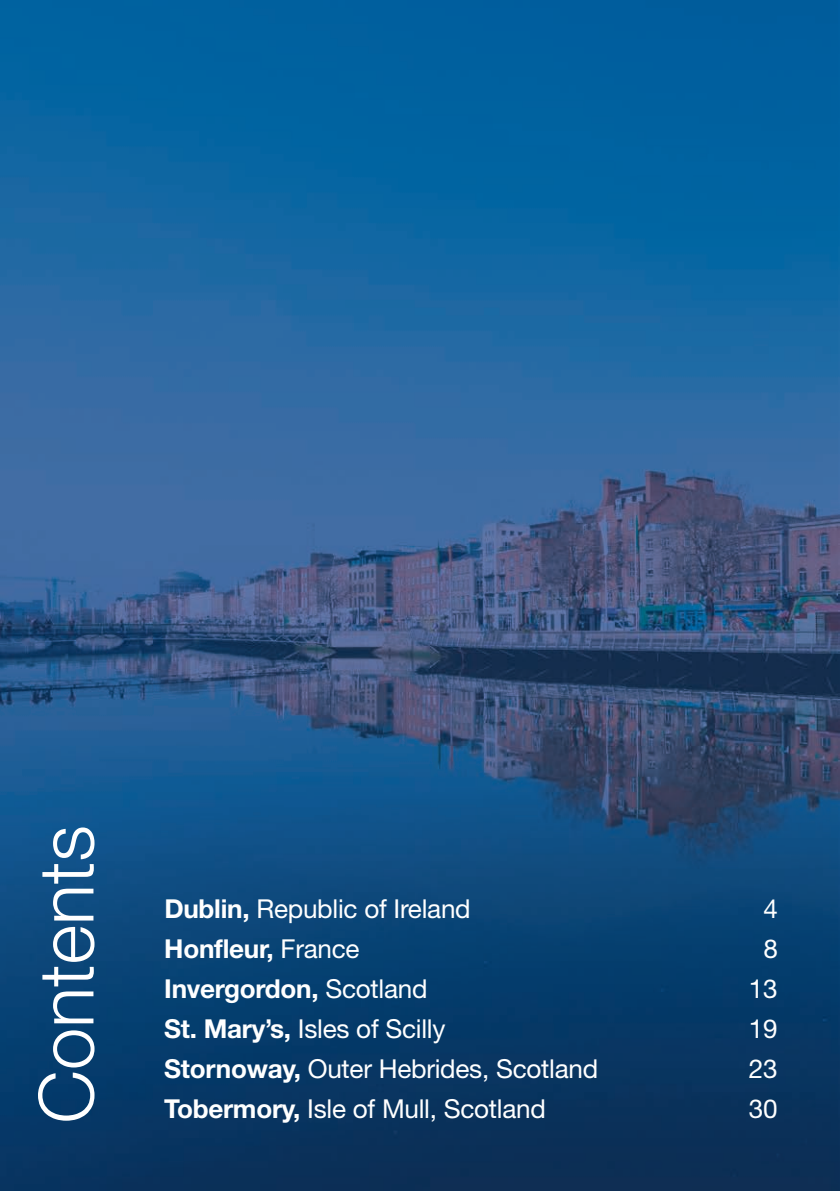
<style>
.page{position:relative;width:840px;height:1191px;background:#fff}
.page>*{position:absolute;margin:0;border:0;box-sizing:border-box;transform-origin:0 0}
.t1{font:300 76px "Helvetica Neue";color:#fff}
.t2{font:26px "Helvetica Neue";letter-spacing:-.01em;color:#fff}
.t3{font:700 26px "Helvetica Neue";letter-spacing:-.01em;color:#fff}
.s1{font-weight:700}
.s2{font-weight:400}
</style>
<div class="page">
<img style="left:0;top:0;width:839px;height:1191px">
<h1 class="t1" style="left:20px;top:1123px;width:300px;rotate:-90deg">Contents</h1>
<p class="t2" style="left:164px;top:893px;width:308px"><span class="s1">Dublin,</span> Republic of Ireland</p>
<p class="t2" style="left:763px;top:893px;width:16px">4</p>
<p class="t3" style="left:164px;top:932px;width:197px">Honfleur, <span class="s2">France</span></p>
<p class="t2" style="left:762px;top:933px;width:16px">8</p>
<p class="t3" style="left:164px;top:972px;width:265px">Invergordon, <span class="s2">Scotland</span></p>
<p class="t2" style="left:748px;top:973px;width:30px">13</p>
<p class="t2" style="left:164px;top:1013px;width:282px"><span class="s1">St. Mary’s,</span> Isles of Scilly</p>
<p class="t2" style="left:748px;top:1013px;width:30px">19</p>
<p class="t2" style="left:164px;top:1053px;width:435px"><span class="s1">Stornoway,</span> Outer Hebrides, Scotland</p>
<p class="t2" style="left:748px;top:1053px;width:30px">23</p>
<p class="t2" style="left:164px;top:1093px;width:383px"><span class="s1">Tobermory,</span> Isle of Mull, Scotland</p>
<p class="t2" style="left:748px;top:1093px;width:30px">30</p>
</div>
